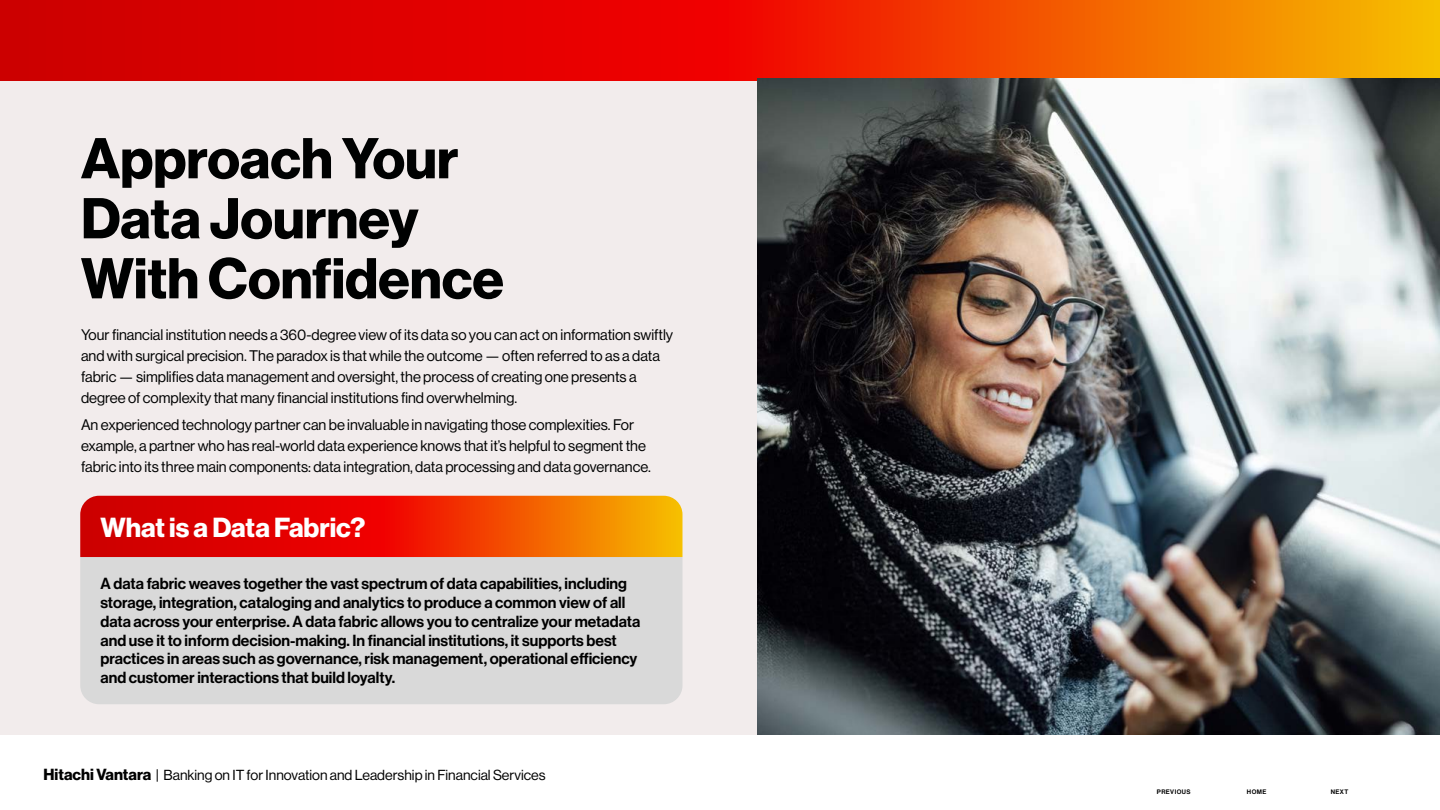
<style>
.page{position:relative;width:1440px;height:810px;background:#fff}
.page>*{position:absolute;margin:0;border:0;box-sizing:border-box;transform-origin:0 0}
.t1{font:56.25px/60px "N Haas Grotesk DS Pro 75 Bd";color:#000101}
.t2{font:27px "N Haas Grotesk DS Pro 75 Bd";color:#fff}
.t3{font:15.75px/18.8px "N Haas Grotesk DS Pro 65 Md";color:#000}
.t4{font:15px/21px "N Haas Grotesk DS Pro 55 Rg";color:#000101}
.t5{font:14.25px "N Haas Grotesk DS Pro 55 Rg";color:#000101}
.t6{font:6.38px "N Haas Grotesk DS Pro 65 Md";letter-spacing:.065em;color:#000}
.s1{font-family:"N Haas Grotesk DS Pro 75 Bd";font-size:15.75px}
</style>
<div class="page">
<svg style="left:0;top:0;width:1440px;height:81px;background:#e72f00"></svg>
<div style="left:0;top:81px;width:1440px;height:654px;background:#f2ecec"></div>
<img style="left:758px;top:79px;width:682px;height:656px">
<div style="left:80px;top:557px;width:602px;height:147px;background:#d9d9d9"></div>
<svg style="left:80px;top:496px;width:602px;height:61px;background:#e83001"></svg>
<h1 class="t1" style="left:81px;top:129px;width:424px">Approach Your<br>Data Journey<br>With Confidence</h1>
<p class="t4" style="left:81px;top:324px;width:594px">Your financial institution needs a 360-degree view of its data so you can act on information swiftly and with surgical precision. The paradox is that while the outcome — often referred to as a data fabric — simplifies data management and oversight, the process of creating one presents a degree of complexity that many financial institutions find overwhelming.</p>
<p class="t4" style="left:81px;top:415px;width:571px">An experienced technology partner can be invaluable in navigating those complexities. For example, a partner who has real-world data experience knows that it’s helpful to segment the fabric into its three main components: data integration, data processing and data governance.</p>
<h2 class="t2" style="left:100px;top:512px;width:266px">What is a Data Fabric?</h2>
<p class="t3" style="left:100px;top:575px;width:541px">A data fabric weaves together the vast spectrum of data capabilities, including storage, integration, cataloging and analytics to produce a common view of all data across your enterprise. A data fabric allows you to centralize your metadata and use it to inform decision-making. In financial institutions, it supports best practices in areas such as governance, risk management, operational efficiency and customer interactions that build loyalty.</p>
<p class="t5" style="left:44px;top:767px;width:504px"><span class="s1">Hitachi Vantara</span> | Banking on IT for Innovation and Leadership in Financial Services</p>
<p class="t6" style="left:1157px;top:788px;width:35px">PREVIOUS</p>
<p class="t6" style="left:1247px;top:788px;width:21px">HOME</p>
<p class="t6" style="left:1331px;top:788px;width:19px">NEXT</p>
</div>
